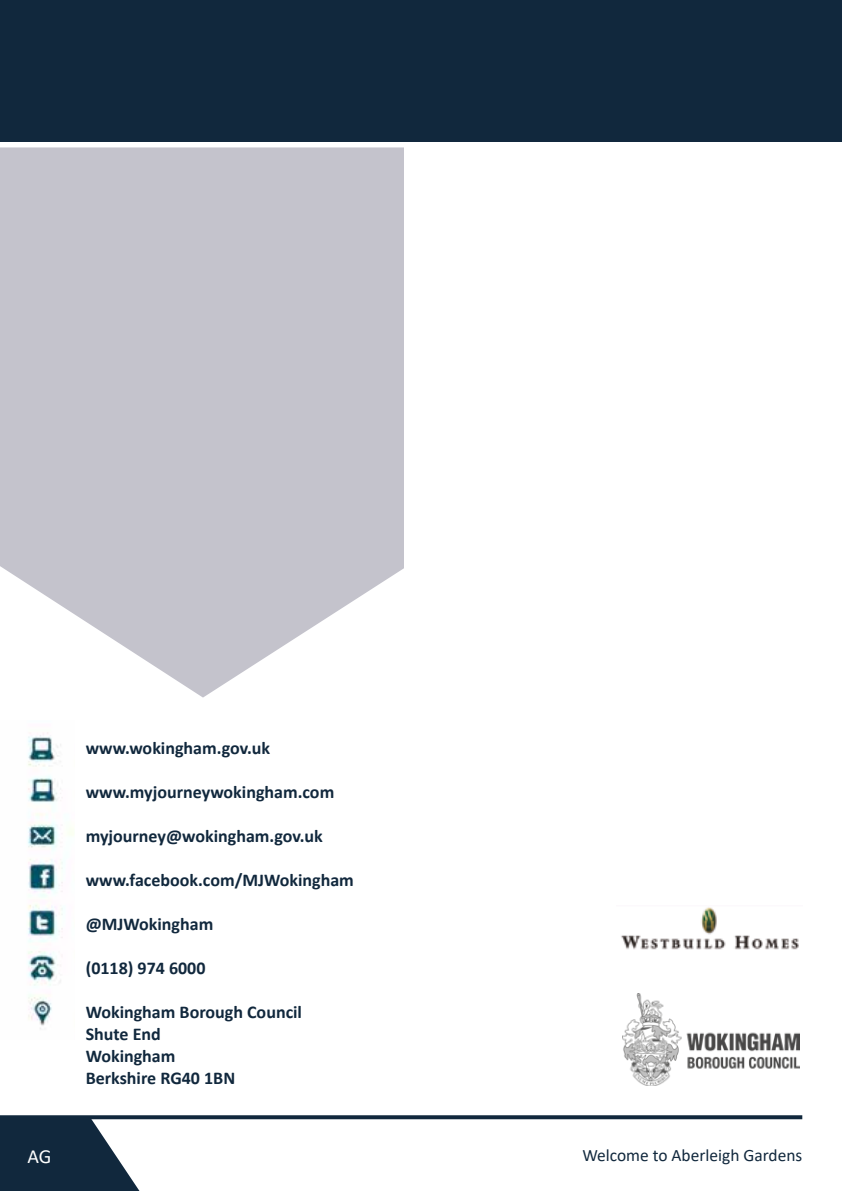
<style>
.page{position:relative;width:842px;height:1191px;background:#fff}
.page>*{position:absolute;margin:0;border:0;box-sizing:border-box;transform-origin:0 0}
.t1{font:20px "Calibri";color:#fff}
.t2{font:700 18px/22px "Calibri";color:#11283d}
.t3{font:17.4px "Calibri";color:#11283d}
</style>
<div class="page">
<svg style="left:27px;top:732px;width:47px;height:297px"></svg>
<svg style="left:0;top:1119px;width:139px;height:72px"></svg>
<svg style="left:0;top:147px;width:404px;height:550px;background:#cacad2"></svg>
<div style="left:0;top:0;width:842px;height:142px;background:#11283d"></div>
<svg style="left:0;top:1115px;width:802px;height:4px;background:#203649"></svg>
<img style="left:622px;top:993px;width:177px;height:92px">
<img style="left:621px;top:907px;width:178px;height:43px">
<p class="t1" style="left:27px;top:1142px;width:26px">AG</p>
<p class="t2" style="left:86px;top:736px;width:186px">www.wokingham.gov.uk</p>
<p class="t2" style="left:86px;top:780px;width:250px">www.myjourneywokingham.com</p>
<p class="t2" style="left:86px;top:824px;width:239px">myjourney@wokingham.gov.uk</p>
<p class="t2" style="left:86px;top:868px;width:270px">www.facebook.com/MJWokingham</p>
<p class="t2" style="left:86px;top:912px;width:129px">@MJWokingham</p>
<p class="t2" style="left:86px;top:956px;width:121px">(0118) 974 6000</p>
<p class="t2" style="left:86px;top:1000px;width:218px">Wokingham Borough Council<br>Shute End<br>Wokingham<br>Berkshire RG40 1BN</p>
<p class="t3" style="left:582px;top:1142px;width:221px">Welcome to Aberleigh Gardens</p>
</div>
